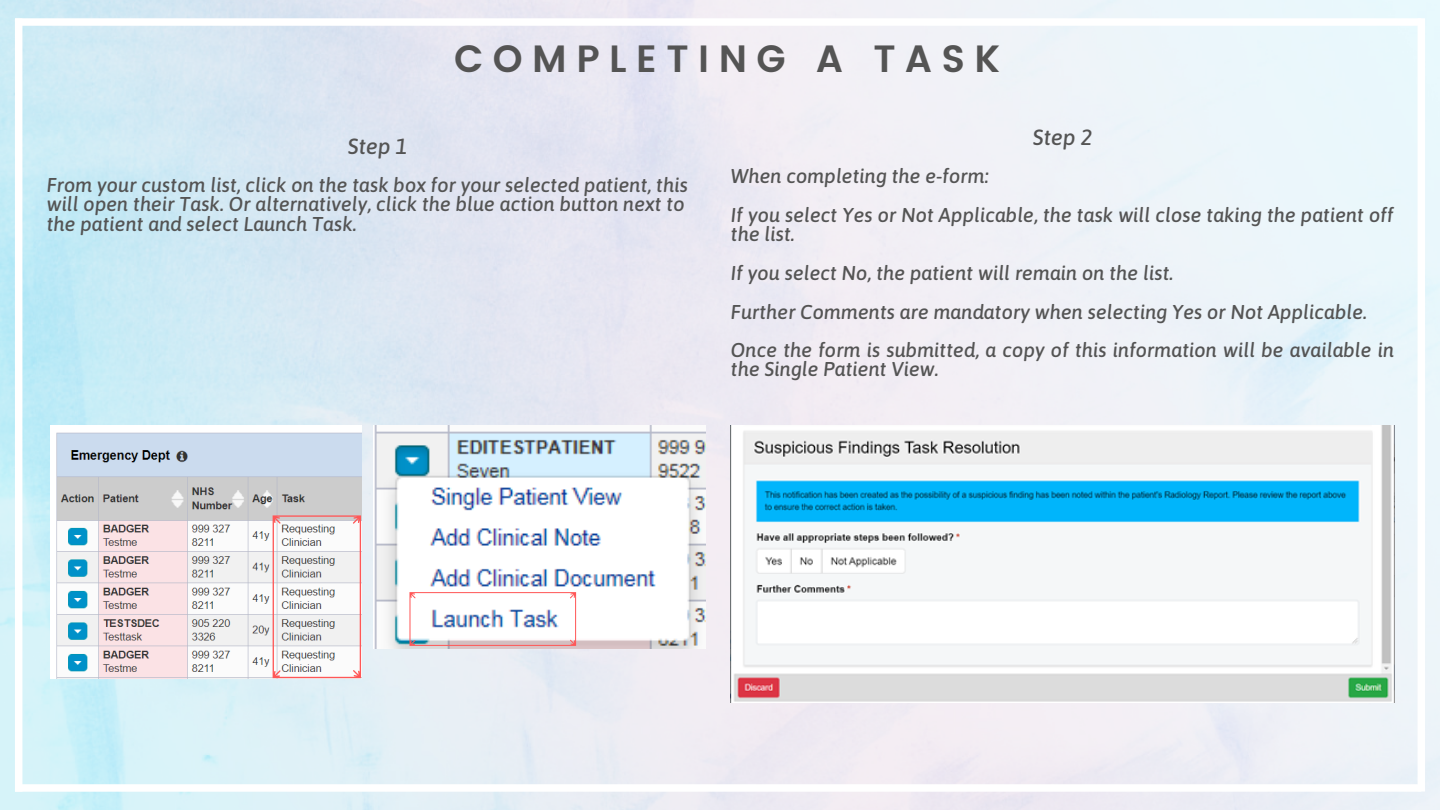
<style>
.page{position:relative;width:1440px;height:810px;background:#fff}
.page>*{position:absolute;margin:0;border:0;box-sizing:border-box;transform-origin:0 0}
.t1{font:600 38px "Poppins";letter-spacing:.25em;color:#545454}
.t2{font:italic 500 22px "Asap";color:#545454}
.t3{font:italic 500 20px/19.3px "Asap";color:#545454}
</style>
<div class="page">
<img style="left:0;top:0;width:1440px;height:810px">
<div style="left:15px;top:18px;width:1406px;height:8px;background:#fff"></div>
<div style="left:15px;top:18px;width:7px;height:774px;background:#fff"></div>
<div style="left:15px;top:784px;width:1406px;height:8px;background:#fff"></div>
<div style="left:1418px;top:18px;width:7px;height:774px;background:#fff"></div>
<img style="left:50px;top:425px;width:311px;height:254px">
<svg style="left:273px;top:515px;width:88px;height:163px"></svg>
<img style="left:373px;top:425px;width:332px;height:224px">
<svg style="left:409px;top:592px;width:167px;height:54px"></svg>
<img style="left:731px;top:425px;width:664px;height:278px">
<p class="t1" style="left:454px;top:36px;width:548px">COMPLETING A TASK</p>
<p class="t2" style="left:348px;top:133px;width:61px">Step 1</p>
<p class="t3" style="left:47px;top:175px;width:643px">From your custom list, click on the task box for your selected patient, this will open their Task. Or alternatively, click the blue action button next to the patient and select Launch Task.</p>
<p class="t2" style="left:1033px;top:124px;width:61px">Step 2</p>
<p class="t3" style="left:731px;top:166px;width:259px">When completing the e-form:</p>
<p class="t3" style="left:731px;top:205px;width:664px">If you select Yes or Not Applicable, the task will close taking the patient off the list.</p>
<p class="t3" style="left:731px;top:263px;width:444px">If you select No, the patient will remain on the list.</p>
<p class="t3" style="left:731px;top:302px;width:638px">Further Comments are mandatory when selecting Yes or Not Applicable.</p>
<p class="t3" style="left:731px;top:340px;width:665px">Once the form is submitted, a copy of this information will be available in the Single Patient View.</p>
</div>
